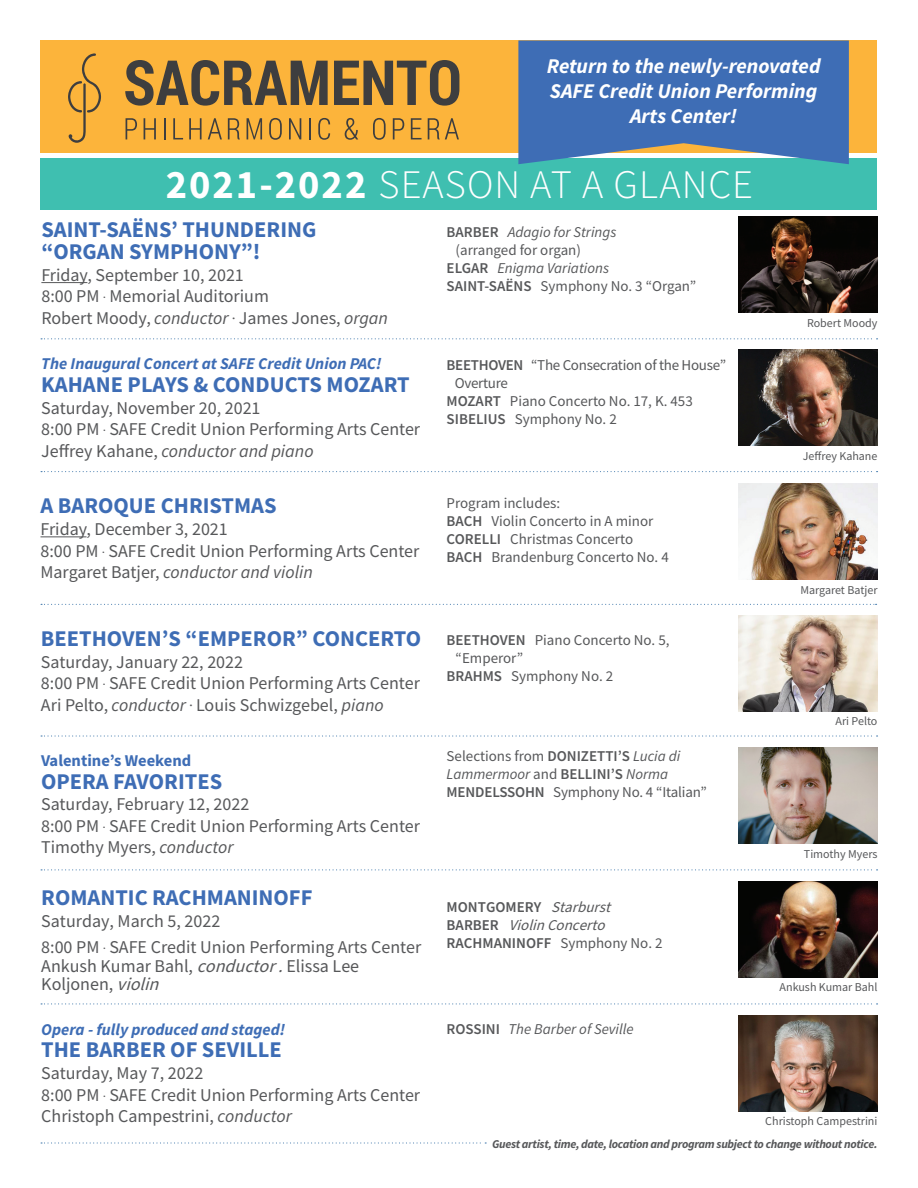
<style>
.page{position:relative;width:918px;height:1188px;background:#fff}
.page>*{position:absolute;margin:0;border:0;box-sizing:border-box;transform-origin:0 0}
.t1{font:300 40.5px "Source Sans Pro";letter-spacing:.025em;color:#fff}
.t2{font:700 22.5px/22.5px "Source Sans Pro";color:#3e6db5}
.t3{font:italic 700 21px/25.2px "Source Sans Pro";color:#fff;text-align:center}
.t4{font:18px/21.6px "Source Sans Pro";color:#57585a}
.t5{font:italic 700 16.5px "Source Sans Pro";color:#3e6db5}
.t6{font:700 16.5px "Source Sans Pro";color:#3e6db5}
.t7{font:15px/18px "Source Sans Pro";color:#57585a}
.t8{font:italic 15px "Source Sans Pro";color:#57585a}
.t9{font:600 15px/18px "Source Sans Pro";color:#57585a}
.t10{font:15px "Source Sans Pro";letter-spacing:-.02em;color:#57585a}
.t11{font:12px "Source Sans Pro";color:#57585a}
.t12{font:italic 700 12px "Source Sans Pro";letter-spacing:-.025em;color:#57585a}
.s1{font-weight:700}
.s2{font-family:"Adobe Caslon Pro";font-weight:700;font-size:15px}
.s3{font-style:italic}
.s4{font-family:"Adobe Caslon Pro";font-weight:700}
.s5{font-weight:600;font-style:normal}
.s6{font-weight:600}
.s7{font-weight:400;font-style:italic}
.s8{font-weight:400}
</style>
<div class="page">
<div style="left:40px;top:40px;width:838px;height:113px;background:#fcb43b"></div>
<img style="left:739px;top:881px;width:139px;height:96px">
<img style="left:739px;top:484px;width:139px;height:96px">
<img style="left:739px;top:216px;width:139px;height:97px">
<img style="left:739px;top:615px;width:139px;height:96px">
<img style="left:739px;top:748px;width:139px;height:96px">
<img style="left:739px;top:1015px;width:139px;height:96px">
<img style="left:739px;top:350px;width:139px;height:96px">
<svg style="left:41px;top:735px;width:837px;height:2px"></svg>
<svg style="left:41px;top:869px;width:837px;height:1px"></svg>
<svg style="left:41px;top:1003px;width:837px;height:2px"></svg>
<svg style="left:41px;top:1142px;width:445px;height:2px"></svg>
<hr style="left:40px;top:536px;width:47px;height:1px;background:#57585a">
<div style="left:40px;top:158px;width:838px;height:52px;background:#3fbfb0"></div>
<svg style="left:41px;top:604px;width:836px;height:1px"></svg>
<svg style="left:41px;top:471px;width:837px;height:1px"></svg>
<svg style="left:41px;top:338px;width:837px;height:1px"></svg>
<hr style="left:41px;top:282px;width:46px;height:1px;background:#57585a">
<svg style="left:68px;top:53px;width:33px;height:90px"></svg>
<svg style="left:125px;top:60px;width:203px;height:46px"></svg>
<svg style="left:334px;top:60px;width:125px;height:46px"></svg>
<svg style="left:126px;top:118px;width:11px;height:21px"></svg>
<svg style="left:144px;top:118px;width:12px;height:21px"></svg>
<svg style="left:164px;top:118px;width:1px;height:21px"></svg>
<svg style="left:173px;top:118px;width:10px;height:21px"></svg>
<svg style="left:189px;top:118px;width:13px;height:21px"></svg>
<svg style="left:208px;top:118px;width:14px;height:21px"></svg>
<svg style="left:228px;top:118px;width:12px;height:21px"></svg>
<svg style="left:247px;top:118px;width:15px;height:21px"></svg>
<svg style="left:269px;top:118px;width:13px;height:22px"></svg>
<svg style="left:289px;top:118px;width:12px;height:21px"></svg>
<hr style="left:309px;top:118px;width:2px;height:21px;background:#3e3e3f">
<svg style="left:318px;top:118px;width:12px;height:22px"></svg>
<svg style="left:345px;top:118px;width:13px;height:22px"></svg>
<svg style="left:373px;top:118px;width:13px;height:22px"></svg>
<svg style="left:393px;top:118px;width:11px;height:21px"></svg>
<svg style="left:411px;top:118px;width:11px;height:21px"></svg>
<svg style="left:428px;top:118px;width:31px;height:21px"></svg>
<svg style="left:518px;top:40px;width:331px;height:124px;background:#4775b3"></svg>
<p class="t3" style="left:547px;top:53px;width:275px">Return to the newly-renovated<br>SAFE Credit Union Performing<br>Arts Center!</p>
<h1 class="t1" style="left:166px;top:160px;width:589px"><span class="s1">2021-2022</span> SEASON AT A GLANCE</h1>
<p class="t2" style="left:41px;top:218px;width:277px">SAINT-SAËNS’ THUNDERING “ORGAN SYMPHONY”!</p>
<p class="t4" style="left:41px;top:264px;width:348px">Friday, September 10, 2021<br>8:00 PM <span class="s2">.</span> Memorial Auditorium<br>Robert Moody, <span class="s3">conductor</span> <span class="s4">.</span> James Jones, <span class="s3">organ</span></p>
<p class="t5" style="left:41px;top:353px;width:342px">The Inaugural Concert at SAFE Credit Union PAC!</p>
<p class="t2" style="left:41px;top:373px;width:370px">KAHANE PLAYS &amp; CONDUCTS MOZART</p>
<p class="t4" style="left:41px;top:397px;width:380px">Saturday, November 20, 2021<br>8:00 PM <span class="s2">.</span> SAFE Credit Union Performing Arts Center<br>Jeffrey Kahane, <span class="s3">conductor and piano</span></p>
<p class="t2" style="left:40px;top:494px;width:238px">A BAROQUE CHRISTMAS</p>
<p class="t4" style="left:40px;top:518px;width:380px">Friday, December 3, 2021<br>8:00 PM <span class="s2">.</span> SAFE Credit Union Performing Arts Center<br>Margaret Batjer, <span class="s3">conductor and violin</span></p>
<p class="t2" style="left:41px;top:627px;width:382px">BEETHOVEN’S “EMPEROR” CONCERTO</p>
<p class="t4" style="left:41px;top:651px;width:380px">Saturday, January 22, 2022<br>8:00 PM <span class="s2">.</span> SAFE Credit Union Performing Arts Center<br>Ari Pelto, <span class="s3">conductor</span> <span class="s4">.</span> Louis Schwizgebel, <span class="s3">piano</span></p>
<p class="t6" style="left:41px;top:749px;width:152px">Valentine’s Weekend</p>
<p class="t2" style="left:41px;top:770px;width:183px">OPERA FAVORITES</p>
<p class="t4" style="left:41px;top:793px;width:380px">Saturday, February 12, 2022<br>8:00 PM <span class="s2">.</span> SAFE Credit Union Performing Arts Center<br>Timothy Myers, <span class="s3">conductor</span></p>
<p class="t2" style="left:41px;top:886px;width:273px">ROMANTIC RACHMANINOFF</p>
<p class="t4" style="left:41px;top:908px;width:382px;line-height:26.2px">Saturday, March 5, 2022<br>8:00 PM <span class="s2">.</span> SAFE Credit Union Performing Arts Center</p>
<p class="t4" style="left:41px;top:957px;width:319px;line-height:18.6px">Ankush Kumar Bahl, <span class="s3">conductor.</span>Elissa Lee<br>Koljonen, <span class="s3">violin</span></p>
<p class="t5" style="left:41px;top:1018px;width:245px">Opera - fully produced and staged!</p>
<p class="t2" style="left:41px;top:1038px;width:242px">THE BARBER OF SEVILLE</p>
<p class="t4" style="left:41px;top:1062px;width:380px">Saturday, May 7, 2022<br>8:00 PM <span class="s2">.</span> SAFE Credit Union Performing Arts Center<br>Christoph Campestrini, <span class="s3">conductor</span></p>
<p class="t8" style="left:447px;top:223px;width:171px"><span class="s5">BARBER</span> Adagio for Strings</p>
<p class="t7" style="left:456px;top:241px;width:127px">(arranged for organ)</p>
<p class="t8" style="left:447px;top:259px;width:164px"><span class="s5">ELGAR</span> Enigma Variations</p>
<p class="t7" style="left:447px;top:277px;width:251px"><span class="s6">SAINT-SAËNS</span> Symphony No. 3 “Organ”</p>
<p class="t10" style="left:447px;top:355px;width:281px"><span class="s6">BEETHOVEN</span> “The Consecration of the House”</p>
<p class="t10" style="left:455px;top:373px;width:55px">Overture</p>
<p class="t7" style="left:447px;top:392px;width:248px"><span class="s6">MOZART</span> Piano Concerto No. 17, K. 453</p>
<p class="t7" style="left:447px;top:410px;width:172px"><span class="s6">SIBELIUS</span> Symphony No. 2</p>
<p class="t7" style="left:447px;top:494px;width:224px">Program includes:<br><span class="s6">BACH</span> Violin Concerto in A minor<br><span class="s6">CORELLI</span> Christmas Concerto<br><span class="s6">BACH</span> Brandenburg Concerto No. 4</p>
<p class="t7" style="left:447px;top:631px;width:224px"><span class="s6">BEETHOVEN</span> Piano Concerto No. 5,</p>
<p class="t7" style="left:456px;top:649px;width:69px">“Emperor”</p>
<p class="t7" style="left:447px;top:667px;width:168px"><span class="s6">BRAHMS</span> Symphony No. 2</p>
<p class="t7" style="left:447px;top:746px;width:262px">Selections from <span class="s6">DONIZETTI’S</span> <span class="s3">Lucia di<br>Lammermoor</span> and <span class="s6">BELLINI’S</span> <span class="s3">Norma<br></span><span class="s6">MENDELSSOHN</span> Symphony No. 4 “Italian”</p>
<p class="t9" style="left:447px;top:899px;width:217px">MONTGOMERY <span class="s7">Starburst<br></span>B A R B E R <span class="s7">ViolinConcerto<br></span>RACHMANINOFF <span class="s8">Symphony No. 2</span></p>
<p class="t8" style="left:447px;top:1019px;width:189px"><span class="s5">ROSSINI</span> The Barber of Seville</p>
<p class="t11" style="left:807px;top:315px;width:72px">Robert Moody</p>
<p class="t11" style="left:803px;top:448px;width:76px">Jeffrey Kahane</p>
<p class="t11" style="left:800px;top:582px;width:79px">Margaret Batjer</p>
<p class="t11" style="left:836px;top:714px;width:43px">Ari Pelto</p>
<p class="t11" style="left:804px;top:846px;width:75px">Timothy Myers</p>
<p class="t11" style="left:780px;top:980px;width:99px">Ankush Kumar Bahl</p>
<p class="t11" style="left:765px;top:1114px;width:114px">Christoph Campestrini</p>
<p class="t12" style="left:492px;top:1135px;width:387px">Guest artist, time, date, location and program subject to change without notice.</p>
</div>
